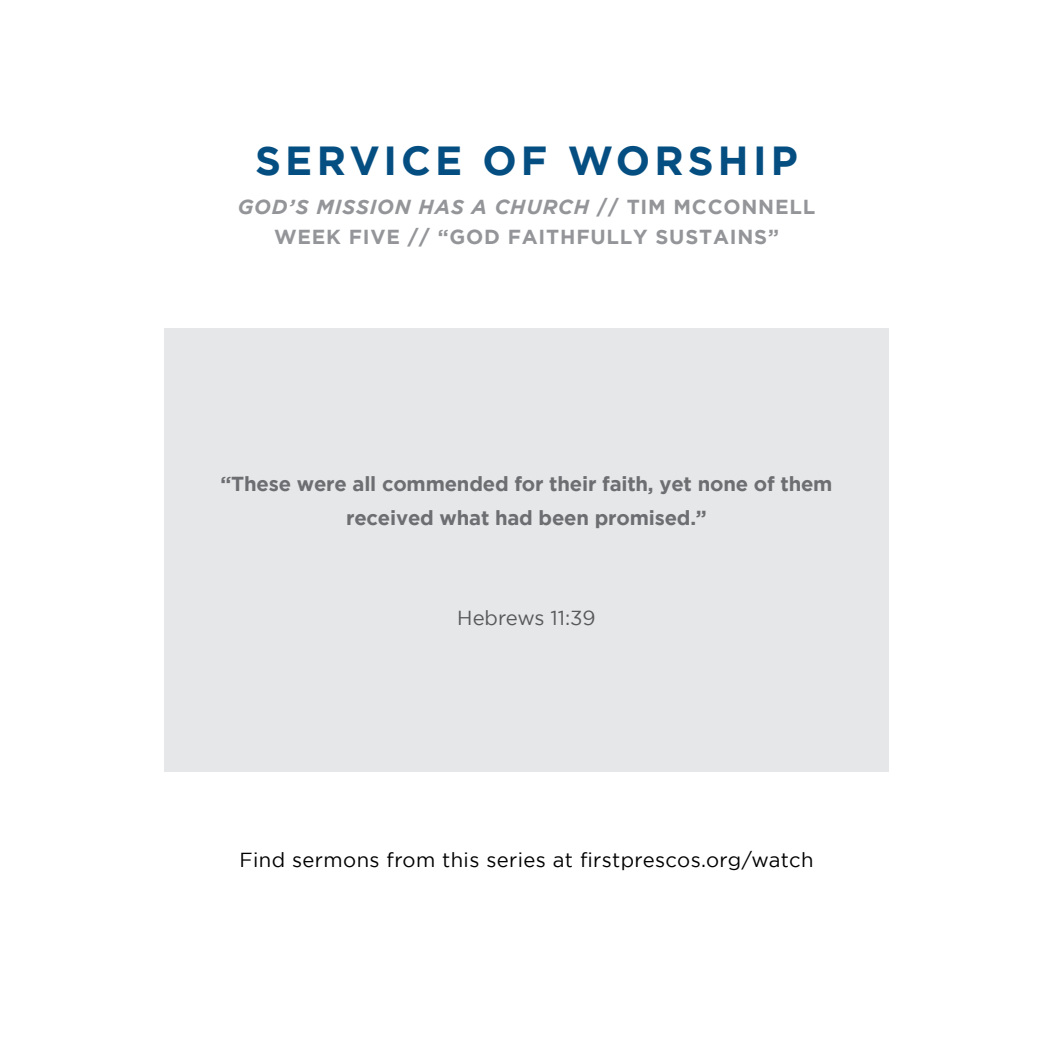
<style>
.page{position:relative;width:1053px;height:1053px;background:#fff}
.page>*{position:absolute;margin:0;border:0;box-sizing:border-box;transform-origin:0 0}
.t1{font:700 40.5px "Gotham";letter-spacing:.1em;color:#054e81}
.t2{font:700 20.25px/33.8px "Gotham";letter-spacing:-.01em;color:#6d6e71;text-align:center}
.t3{font:700 20.25px/29.2px "Gotham";letter-spacing:.04em;color:#939598;text-align:center}
.t4{font:20.25px "Gotham";letter-spacing:.02em;color:#000}
.t5{font:20.25px "Gotham";letter-spacing:-.005em;color:#58595b}
.s1{font-style:italic}
</style>
<div class="page">
<div style="left:164px;top:328px;width:725px;height:444px;background:#e6e7e8"></div>
<h1 class="t1" style="left:255px;top:137px;width:544px">SERVICE OF WORSHIP</h1>
<p class="t3" style="left:238px;top:192px;width:579px"><span class="s1">GOD’S MISSION HAS A CHURCH</span> // TIM MCCONNELL<br>WEEK FIVE // “GOD FAITHFULLY SUSTAINS”</p>
<p class="t2" style="left:220px;top:466px;width:614px">“These were all commended for their faith, yet none of them received what had been promised.”</p>
<p class="t5" style="left:457px;top:606px;width:140px">Hebrews 11:39</p>
<p class="t4" style="left:239px;top:849px;width:576px">Find sermons from this series at firstprescos.org/watch</p>
</div>
